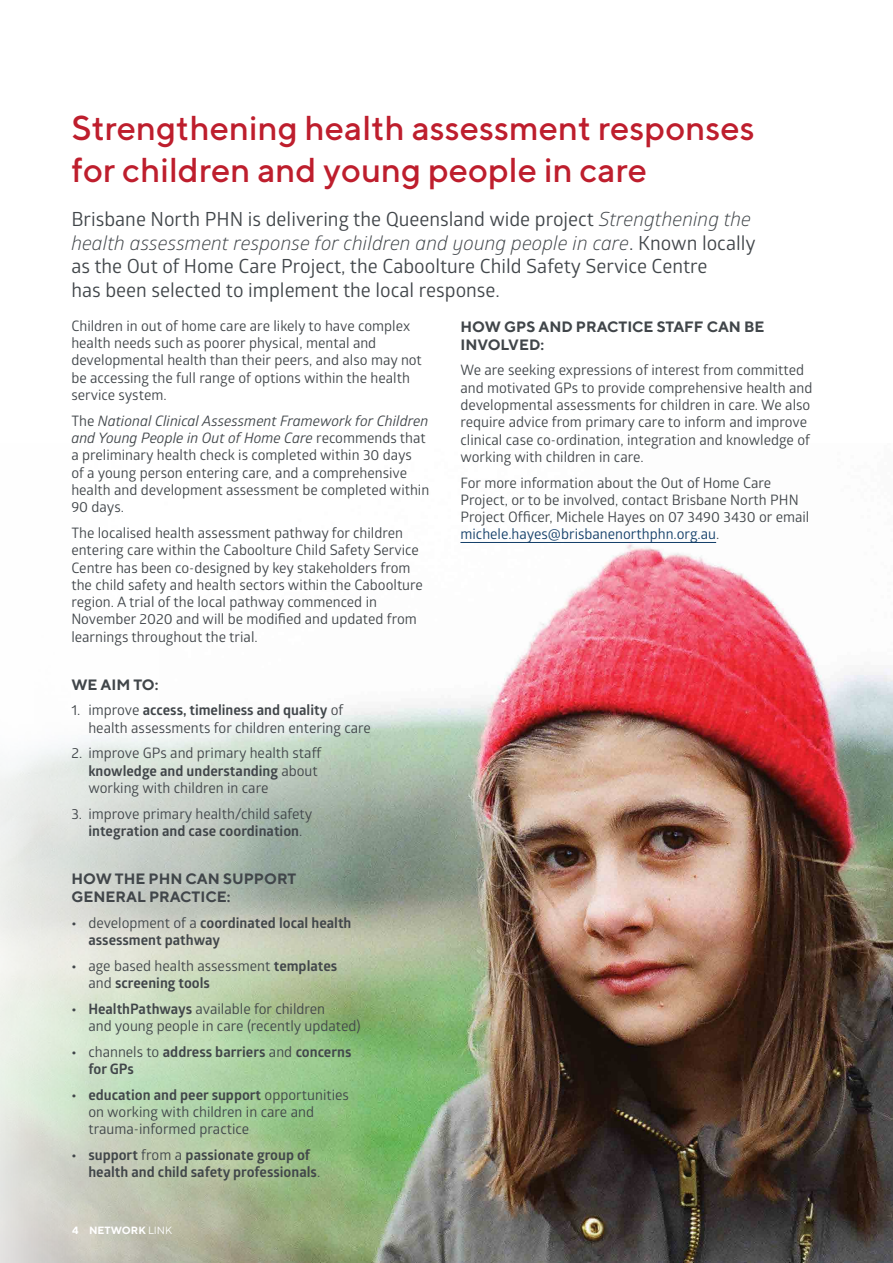
<style>
.page{position:relative;width:893px;height:1263px;background:#fff}
.page>*{position:absolute;margin:0;border:0;box-sizing:border-box;transform-origin:0 0}
.t1{font:500 34.5px/41.4px "TT Norms";color:#be1e2d}
.t2{font:19.5px/23.4px "Glober";color:#41464a}
.t3{font:700 15px/18px "TT Norms";color:#41464a}
.t4{font:14.4px/17.2px "Glober";color:#41464a}
.t5{font:700 14.4px/17.2px "Glober";color:#41464a}
.t6{font:700 10.5px "TT Norms";color:#fff}
.s1{font-style:italic}
.s2{font-weight:700}
.s3{font-weight:400}
.s4{color:#133f69}
</style>
<div class="page">
<img style="left:0;top:542px;width:893px;height:721px">
<hr style="left:460px;top:542px;width:256px;height:1px;background:#133f69">
<h1 class="t1" style="left:71px;top:107px;width:685px">Strengthening health assessment responses for children and young people in care</h1>
<p class="t2" style="left:71px;top:207px;width:686px">Brisbane North PHN is delivering the Queensland wide project <span class="s1">Strengthening the health assessment response for children and young people in care</span>. Known locally as the Out of Home Care Project, the Caboolture Child Safety Service Centre<br>has been selected to implement the local response.</p>
<p class="t4" style="left:71px;top:317px;width:352px">Children in out of home care are likely to have complex health needs such as poorer physical, mental and developmental health than their peers, and also may not be accessing the full range of options within the health service system.</p>
<p class="t4" style="left:71px;top:411px;width:359px">The <span class="s1">National Clinical Assessment Framework for Children and Young People in Out of Home Care</span> recommends that a preliminary health check is completed within 30 days<br>of a young person entering care, and a comprehensive health and development assessment be completed within 90 days.</p>
<p class="t4" style="left:71px;top:524px;width:353px">The localised health assessment pathway for children entering care within the Caboolture Child Safety Service Centre has been co-designed by key stakeholders from the child safety and health sectors within the Caboolture region. A trial of the local pathway commenced in November 2020 and will be modified and updated from learnings throughout the trial.</p>
<p class="t3" style="left:71px;top:675px;width:89px">WE AIM TO:</p>
<p class="t4" style="left:88px;top:701px;width:284px;text-indent:-17px">1. improve <span class="s2">access, timeliness and quality</span> of health assessments for children entering care</p>
<p class="t4" style="left:88px;top:744px;width:235px;text-indent:-17px">2. improve GPs and primary health staff <span class="s2">knowledge and understanding</span> about working with children in care</p>
<p class="t4" style="left:71px;top:804px;width:243px;text-align:center">3. improve primary health/child safety <span class="s2">integration and case coordination</span>.</p>
<p class="t3" style="left:71px;top:869px;width:226px">HOW THE PHN CAN SUPPORT<br>GENERAL PRACTICE:</p>
<p class="t5" style="left:88px;top:913px;width:265px;text-indent:-17px">• <span class="s3">development of a</span> coordinated local health assessment pathway</p>
<p class="t4" style="left:88px;top:956px;width:250px;text-indent:-17px"><span class="s2">•</span> age based health assessment <span class="s2">templates </span>and <span class="s2">screening tools</span></p>
<p class="t4" style="left:88px;top:999px;width:274px;text-indent:-17px"><span class="s2">• HealthPathways</span> available for children<br>and young people in care (recently updated)</p>
<p class="t5" style="left:88px;top:1043px;width:265px;text-indent:-17px">• <span class="s3">channels to</span> address barriers <span class="s3">and</span> concerns for GPs</p>
<p class="t4" style="left:88px;top:1085px;width:262px;text-indent:-17px"><span class="s2">• education and peer support</span> opportunities on working with children in care and trauma-informed practice</p>
<p class="t5" style="left:88px;top:1146px;width:233px;text-indent:-17px">• support <span class="s3">from a</span> passionate group of health and child safety professionals<span class="s3">.</span></p>
<p class="t3" style="left:460px;top:317px;width:306px">HOW GPS AND PRACTICE STAFF CAN BE<br>INVOLVED:</p>
<p class="t4" style="left:460px;top:361px;width:353px">We are seeking expressions of interest from committed and motivated GPs to provide comprehensive health and developmental assessments for children in care. We also require advice from primary care to inform and improve clinical case co-ordination, integration and knowledge of working with children in care.</p>
<p class="t4" style="left:460px;top:473px;width:350px">For more information about the Out of Home Care Project, or to be involved, contact Brisbane North PHN Project Officer, Michele Hayes on 07 3490 3430 or email <span class="s4">michele.hayes@brisbanenorthphn.org.au</span>.</p>
<p class="t6" style="left:72px;top:1223px;width:101px">4 NETWORK <span class="s3">LINK</span></p>
</div>
